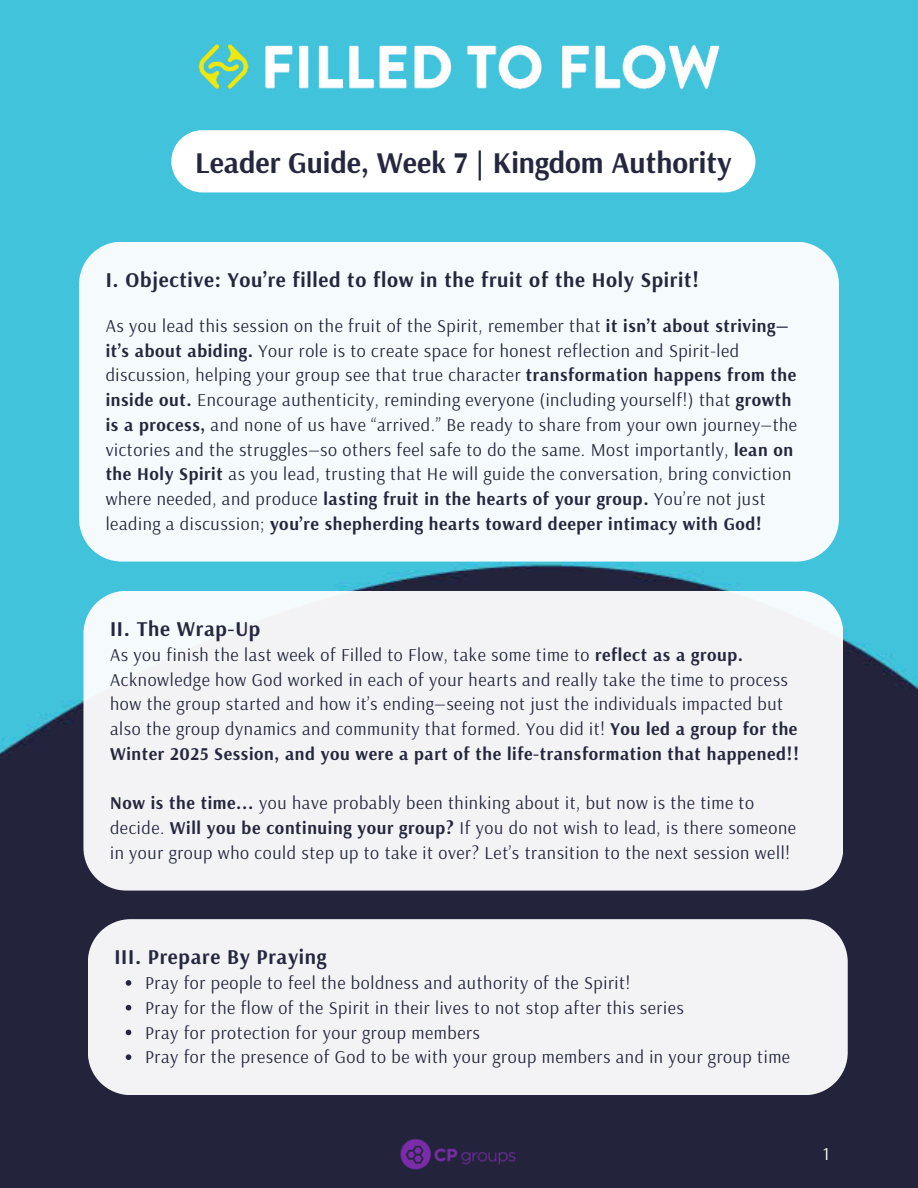
<style>
.page{position:relative;width:918px;height:1188px;background:#fff}
.page>*{position:absolute;margin:0;border:0;box-sizing:border-box;transform-origin:0 0}
.t1{font:700 30px "Arsenal";color:#25273e}
.t2{font:700 21px "Arsenal";letter-spacing:.035em;color:#25273e}
.t3{font:18px/24.8px "Arsenal";letter-spacing:.035em;color:#25273e}
.t4{font:18px "Arsenal";color:#fff}
.s1{font-weight:700}
</style>
<div class="page">
<img style="left:0;top:0;width:918px;height:1188px">
<img style="left:0;top:17px;width:918px;height:98px">
<div style="left:79px;top:242px;width:760px;height:320px;background:#f5fbfd"></div>
<svg style="left:171px;top:130px;width:584px;height:62px"></svg>
<img style="left:382px;top:1121px;width:155px;height:67px">
<div style="left:83px;top:591px;width:760px;height:300px;background:#f3f3f5"></div>
<div style="left:88px;top:919px;width:760px;height:176px;background:#f3f3f5"></div>
<svg style="left:126px;top:980px;width:5px;height:6px"></svg>
<svg style="left:126px;top:1005px;width:5px;height:5px"></svg>
<svg style="left:126px;top:1030px;width:5px;height:5px"></svg>
<svg style="left:126px;top:1054px;width:5px;height:6px"></svg>
<h2 class="t1" style="left:195px;top:143px;width:538px">Leader Guide, Week 7 | Kingdom Authority</h2>
<p class="t2" style="left:106px;top:266px;width:595px">I. Objective: You’re filled to flow in the fruit of the Holy Spirit!</p>
<h1 class="t3" style="left:106px;top:313px;width:693px">As you lead this session on the fruit of the Spirit, remember that <span class="s1">it isn’t about striving— it’s about abiding.</span> Your role is to create space for honest reflection and Spirit-led discussion, helping your group see that true character <span class="s1">transformation happens from the inside out.</span> Encourage authenticity, reminding everyone (including yourself!) that <span class="s1">growth is a process,</span> and none of us have “arrived.” Be ready to share from your own journey—the victories and the struggles—so others feel safe to do the same. Most importantly, <span class="s1">lean on the Holy Spirit</span> as you lead, trusting that He will guide the conversation, bring conviction where needed, and produce <span class="s1">lasting fruit in the hearts of your group.</span> You’re not just leading a discussion; <span class="s1">you’re shepherding hearts toward deeper intimacy with God!</span></h1>
<p class="t2" style="left:110px;top:615px;width:152px">II. The Wrap-Up</p>
<p class="t3" style="left:110px;top:642px;width:691px">As you finish the last week of Filled to Flow, take some time to <span class="s1">reflect as a group.<br></span>Acknowledge how God worked in each of your hearts and really take the time to process how the group started and how it’s ending—seeing not just the individuals impacted but also the group dynamics and community that formed. You did it! <span class="s1">You led a group for the Winter 2025 Session, and you were a part of the life-transformation that happened!!</span></p>
<p class="t3" style="left:110px;top:790px;width:687px"><span class="s1">Now is the time...</span> you have probably been thinking about it, but now is the time to decide. <span class="s1">Will you be continuing your group?</span> If you do not wish to lead, is there someone in your group who could step up to take it over? Let’s transition to the next session well!</p>
<h2 class="t2" style="left:114px;top:943px;width:213px">III. Prepare By Praying</h2>
<p class="t3" style="left:145px;top:970px;width:487px">Pray for people to feel the boldness and authority of the Spirit!</p>
<p class="t3" style="left:145px;top:995px;width:540px">Pray for the flow of the Spirit in their lives to not stop after this series</p>
<p class="t3" style="left:145px;top:1020px;width:336px">Pray for protection for your group members</p>
<p class="t3" style="left:145px;top:1044px;width:647px">Pray for the presence of God to be with your group members and in your group time</p>
<p class="t4" style="left:823px;top:1142px;width:8px">1</p>
</div>
